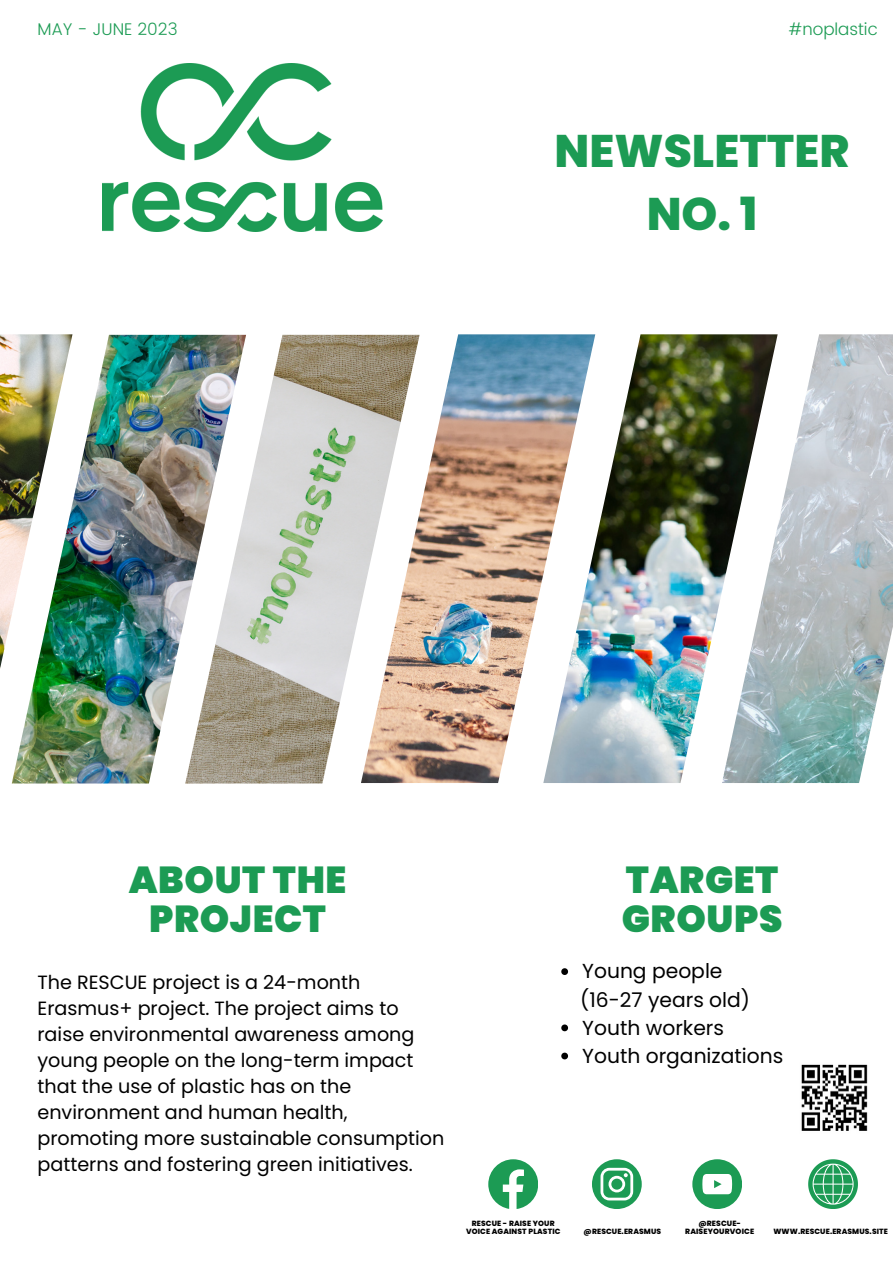
<style>
.page{position:relative;width:893px;height:1264px;background:#fff}
.page>*{position:absolute;margin:0;border:0;box-sizing:border-box;transform-origin:0 0}
.t1{font:800 45.6px "Poppins";color:#1c9b54}
.t2{font:900 37.5px/38.2px "Poppins";letter-spacing:.015em;color:#1c9b54;text-align:center}
.t3{font:20.25px "Poppins";color:#000}
.t4{font:19.2px/25.8px "Poppins";color:#000}
.t5{font:300 16.95px "Poppins";color:#1c9b54}
.t6{font:800 7.5px/7.5px "Poppins";letter-spacing:.015em;color:#000;text-align:center}
</style>
<div class="page">
<img style="left:102px;top:64px;width:280px;height:167px">
<img style="left:246px;top:335px;width:115px;height:448px">
<img style="left:72px;top:335px;width:174px;height:448px">
<img style="left:361px;top:334px;width:182px;height:449px">
<img style="left:543px;top:334px;width:178px;height:449px">
<img style="left:721px;top:334px;width:171px;height:449px">
<img style="left:0;top:334px;width:72px;height:449px">
<svg style="left:488px;top:1159px;width:49px;height:49px"></svg>
<svg style="left:592px;top:1159px;width:49px;height:49px"></svg>
<svg style="left:692px;top:1159px;width:49px;height:49px"></svg>
<svg style="left:808px;top:1159px;width:49px;height:49px"></svg>
<img style="left:801px;top:1064px;width:67px;height:67px">
<svg style="left:561px;top:968px;width:7px;height:7px"></svg>
<svg style="left:561px;top:1024px;width:7px;height:7px"></svg>
<svg style="left:561px;top:1052px;width:7px;height:7px"></svg>
<p class="t5" style="left:37px;top:19px;width:142px">MAY - JUNE 2023</p>
<p class="t5" style="left:788px;top:19px;width:91px">#noplastic</p>
<p class="t1" style="left:554px;top:119px;width:296px">NEWSLETTER</p>
<p class="t1" style="left:646px;top:182px;width:112px">NO. 1</p>
<p class="t2" style="left:129px;top:861px;width:219px">ABOUT THE<br>PROJECT</p>
<p class="t4" style="left:37px;top:969px;width:408px">The RESCUE project is a 24-month Erasmus+ project. The project aims to raise environmental awareness among young people on the long-term impact that the use of plastic has on the environment and human health, promoting more sustainable consumption patterns and fostering green initiatives.</p>
<p class="t2" style="left:621px;top:861px;width:162px;text-align:left">TARGET<br>GROUPS</p>
<p class="t3" style="left:582px;top:957px;width:142px">Young people</p>
<p class="t3" style="left:580px;top:985px;width:171px">(16-27 years old)</p>
<p class="t3" style="left:582px;top:1013px;width:143px">Youth workers</p>
<p class="t3" style="left:582px;top:1041px;width:203px">Youth organizations</p>
<p class="t6" style="left:466px;top:1219px;width:96px">RESCUE - RAISE YOUR<br>VOICE AGAINST PLASTIC</p>
<p class="t6" style="left:583px;top:1227px;width:79px">@RESCUE.ERASMUS</p>
<p class="t6" style="left:698px;top:1219px;width:44px">@RESCUE-</p>
<p class="t6" style="left:685px;top:1227px;width:70px">RAISEYOURVOICE</p>
<p class="t6" style="left:773px;top:1227px;width:116px">WWW.RESCUE.ERASMUS.SITE</p>
</div>
